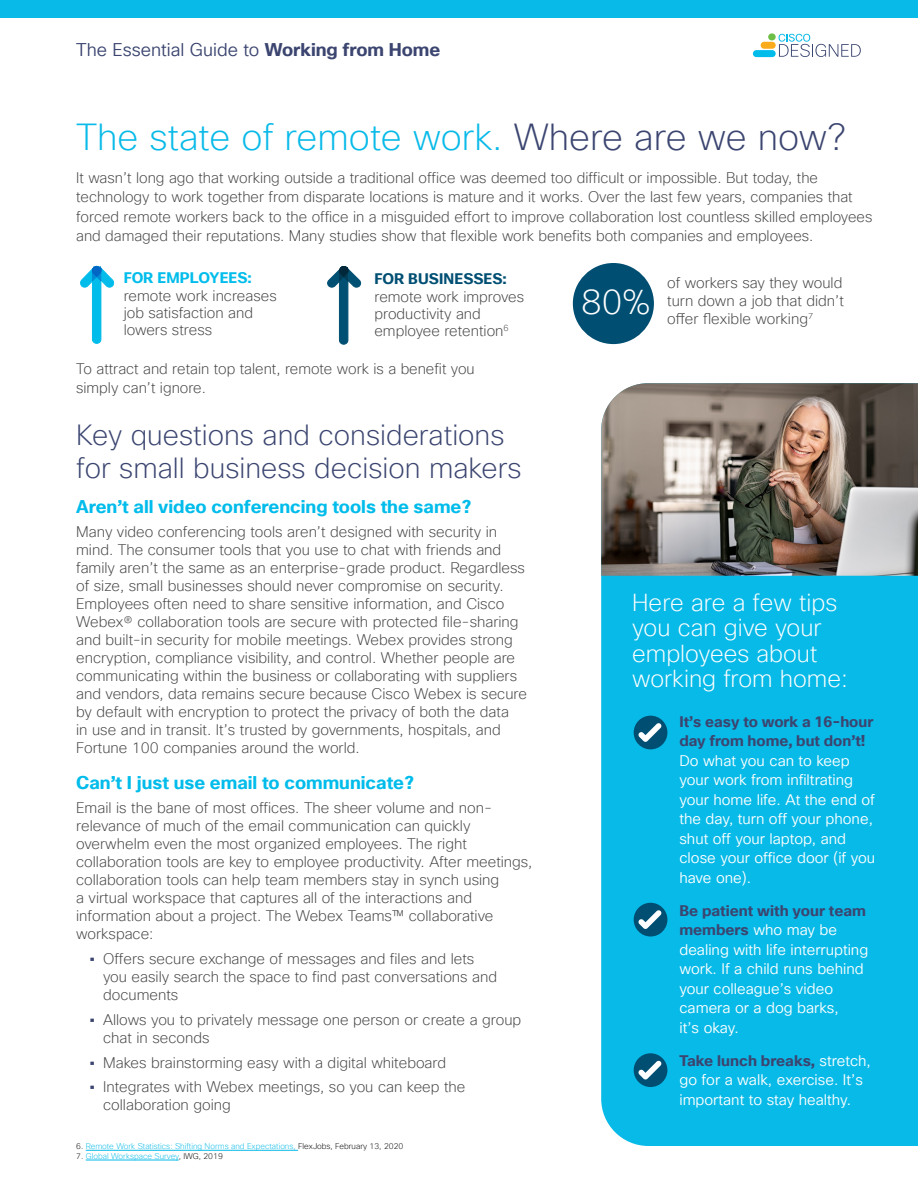
<style>
.page{position:relative;width:918px;height:1188px;background:#fff}
.page>*{position:absolute;margin:0;border:0;box-sizing:border-box;transform-origin:0 0}
.t1{font:200 36.75px "Cisco Sans TT";color:#08bae8}
.t2{font:200 34.5px "Cisco Sans TT";color:#fff}
.t3{font:200 28.5px/33px "Cisco Sans TT";color:#3b4570}
.t4{font:200 24px/25.5px "Cisco Sans TT";color:#fff}
.t5{font:700 18px "Cisco Sans TT";color:#00bceb}
.t6{font:18px "Cisco Sans TT Light";color:#3b4570}
.t7{font:200 15px/18px "Cisco Sans TT";color:#414042}
.t8{font:15px/19.5px "Cisco Sans TT Light";color:#fff}
.t9{font:700 15px/19.5px "Cisco Sans TT";color:#3b4570}
.t10{font:700 15px "Cisco Sans TT";letter-spacing:.01em;color:#004f73}
.t11{font:700 15px "Cisco Sans TT";letter-spacing:.01em;color:#00bdeb}
.t12{font:200 8.1px "Cisco Sans TT";color:#08bae8}
.s1{font-family:"Cisco Sans TT";font-weight:700}
.s2{color:#3b4570}
.s3{font-weight:700;color:#3b4570}
.s4{color:#000}
.s5{font-family:"Cisco Sans TT";font-weight:700;color:#3b4570}
.s6{font-family:"Cisco Sans TT Light";font-weight:400;color:#fff}
</style>
<div class="page">
<svg style="left:779px;top:34px;width:82px;height:23px"></svg>
<div style="left:753px;top:50px;width:23px;height:7px;background:#00bceb;border-radius:4px"></div>
<div style="left:761px;top:42px;width:15px;height:7px;background:#faab1c;border-radius:4px"></div>
<div style="left:768px;top:33px;width:8px;height:7px;background:#6ebf47;border-radius:4px"></div>
<div style="left:0;top:0;width:918px;height:18px;background:#08bae8"></div>
<div style="left:601px;top:576px;width:317px;height:570px;background:#08bae8"></div>
<div style="left:634px;top:716px;width:33px;height:33px;background:#004f73;border-radius:50%"></div>
<svg style="left:638px;top:723px;width:24px;height:19px"></svg>
<div style="left:634px;top:903px;width:33px;height:34px;background:#004f73;border-radius:50%"></div>
<svg style="left:638px;top:910px;width:24px;height:19px"></svg>
<div style="left:634px;top:1053px;width:33px;height:34px;background:#004f73;border-radius:50%"></div>
<svg style="left:638px;top:1061px;width:24px;height:18px"></svg>
<svg style="left:80px;top:266px;width:34px;height:78px"></svg>
<svg style="left:327px;top:266px;width:34px;height:79px"></svg>
<img style="left:601px;top:383px;width:317px;height:193px">
<div style="left:573px;top:263px;width:81px;height:81px;background:#004f73;border-radius:50%"></div>
<hr style="left:86px;top:1150px;width:212px;height:1px;background:#08bae8">
<hr style="left:86px;top:1160px;width:93px;height:1px;background:#08bae8">
<p class="t6" style="left:76px;top:38px;width:366px">The Essential Guide to <span class="s1">Working from Home</span></p>
<h1 class="t1" style="left:76px;top:113px;width:771px">The state of remote work. <span class="s2">Where are we now?</span></h1>
<p class="t7" style="left:76px;top:168px;width:798px;line-height:19.5px">It wasn’t long ago that working outside a traditional office was deemed too difficult or impossible. But today, the technology to work together from disparate locations is mature and it works. Over the last few years, companies that forced remote workers back to the office in a misguided effort to improve collaboration lost countless skilled employees and damaged their reputations. Many studies show that flexible work benefits both companies and employees.</p>
<p class="t11" style="left:124px;top:268px;width:130px">FOR EMPLOYEES:</p>
<p class="t7" style="left:124px;top:287px;width:155px;line-height:17.4px">remote work increases job satisfaction and lowers stress</p>
<p class="t10" style="left:375px;top:269px;width:134px">FOR BUSINESSES:</p>
<p class="t7" style="left:374px;top:288px;width:151px;line-height:17.4px">remote work improves productivity and employee retention<sup>6</sup></p>
<p class="t7" style="left:76px;top:359px;width:400px;line-height:19.5px">To attract and retain top talent, remote work is a benefit you simply can’t ignore.</p>
<h3 class="t3" style="left:76px;top:419px;width:447px">Key questions and considerations for small business decision makers</h3>
<p class="t5" style="left:76px;top:494px;width:397px">Aren’t all video conferencing tools the same?</p>
<p class="t7" style="left:76px;top:524px;width:452px">Many video conferencing tools aren’t designed with security in mind. The consumer tools that you use to chat with friends and family aren’t the same as an enterprise-grade product. Regardless of size, small businesses should never compromise on security.<br>Employees often need to share sensitive information, and Cisco Webex® collaboration tools are secure with protected file-sharing and built-in security for mobile meetings. Webex provides strong encryption, compliance visibility, and control. Whether people are communicating within the business or collaborating with suppliers and vendors, data remains secure because Cisco Webex is secure by default with encryption to protect the privacy of both the data<br>in use and in transit. It’s trusted by governments, hospitals, and Fortune 100 companies around the world.</p>
<p class="t5" style="left:76px;top:770px;width:339px">Can’t I just use email to communicate?</p>
<p class="t7" style="left:76px;top:800px;width:458px">Email is the bane of most offices. The sheer volume and non&shy;relevance of much of the email communication can quickly overwhelm even the most organized employees. The right collaboration tools are key to employee productivity. After meetings, collaboration tools can help team members stay in synch using<br>a virtual workspace that captures all of the interactions and information about a project. The Webex Teams™ collaborative workspace:</p>
<p class="t7" style="left:103px;top:950px;width:396px;text-indent:-14px"><span class="s3">•</span> Offers secure exchange of messages and files and lets you easily search the space to find past conversations and documents</p>
<p class="t7" style="left:103px;top:1011px;width:420px;text-indent:-13px"><span class="s3">•</span> Allows you to privately message one person or create a group chat in seconds</p>
<p class="t7" style="left:90px;top:1054px;width:358px"><span class="s3">•</span> Makes brainstorming easy with a digital whiteboard</p>
<p class="t7" style="left:103px;top:1079px;width:364px;text-indent:-14px"><span class="s3">•</span> Integrates with Webex meetings, so you can keep the collaboration going</p>
<p class="t12" style="left:76px;top:1141px;width:329px"><span class="s4">6.</span> Remote Work Statistics: Shifting Norms and Expectations, <span class="s4">FlexJobs, February 13, 2020</span></p>
<p class="t12" style="left:76px;top:1150px;width:148px"><span class="s4">7.</span> Global Workspace Survey<span class="s4">, IWG, 2019</span></p>
<h2 class="t2" style="left:581px;top:280px;width:71px">80%</h2>
<p class="t7" style="left:667px;top:274px;width:178px;text-align:justify">of workers say they would turn down a job that didn’t offer flexible working<sup>7</sup></p>
<h3 class="t4" style="left:632px;top:590px;width:217px">Here are a few tips you can give your employees about working from home:</h3>
<p class="t9" style="left:679px;top:712px;width:195px;text-indent:-34px">• It’s easy to work a 16-hour day from home, but don’t!</p>
<p class="t8" style="left:679px;top:751px;width:197px">Do what you can to keep your work from infiltrating your home life. At the end of the day, turn off your phone, shut off your laptop, and close your office door (if you have one).</p>
<p class="t9" style="left:646px;top:901px;width:222px">• Be patient with your team</p>
<p class="t8" style="left:679px;top:921px;width:190px"><span class="s5">members</span> who may be dealing with life interrupting work. If a child runs behind your colleague’s video camera or a dog barks,<br>it’s okay.</p>
<p class="t9" style="left:646px;top:1051px;width:227px">• Take lunch breaks, <span class="s6">stretch,</span></p>
<p class="t8" style="left:679px;top:1071px;width:185px">go for a walk, exercise. It’s important to stay healthy.</p>
</div>
